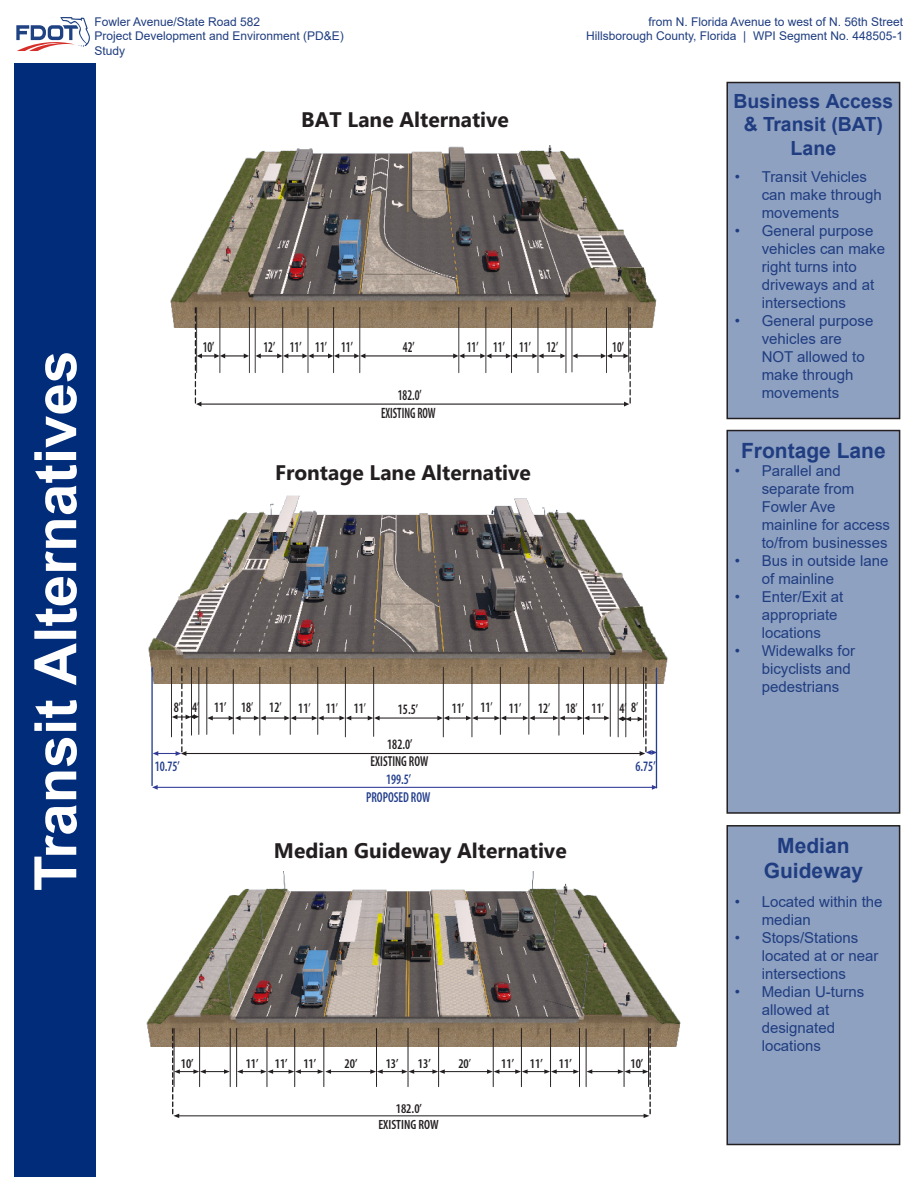
<style>
.page{position:relative;width:918px;height:1188px;background:#fff}
.page>*{position:absolute;margin:0;border:0;box-sizing:border-box;transform-origin:0 0}
.t1{font:700 58.5px "Arial";color:#fff}
.t2{font:700 21px "Microsoft New Tai Lue";color:#231f20}
.t3{font:700 21px "Arial";color:#1f3d80}
.t4{font:700 19.5px/23.4px "Arial";color:#1f3d80;text-align:center}
.t5{font:15px/18px "Arial";color:#1f3d80}
.t6{font:600 condensed 15px/18px "Myriad Pro";color:#231f20;text-align:center;scale:.78 1}
.t7{font:600 condensed 14.4px/17.2px "Myriad Pro";color:#231f20;text-align:center;scale:.86 1}
.t8{font:600 condensed 14.4px/17.2px "Myriad Pro";color:#253f8e;text-align:center;scale:.86 1}
.t9{font:600 condensed 13.35px/16px "Myriad Pro";color:#231f20;text-align:center;scale:.96 1}
.t10{font:12px/14.4px "Arial";color:#1f3d80}
.s1{font-weight:400}
</style>
<div class="page">
<svg style="left:16px;top:17px;width:74px;height:34px"></svg>
<img style="left:148px;top:495px;width:520px;height:189px">
<hr style="left:151px;top:668px;width:2px;height:117px;background:#253f8e">
<hr style="left:171px;top:667px;width:1px;height:70px;background:#231f20">
<hr style="left:233px;top:670px;width:1px;height:64px;background:#231f20">
<hr style="left:373px;top:667px;width:1px;height:69px;background:#231f20">
<hr style="left:259px;top:667px;width:1px;height:68px;background:#231f20">
<hr style="left:290px;top:667px;width:1px;height:67px;background:#231f20">
<hr style="left:317px;top:667px;width:1px;height:67px;background:#231f20">
<hr style="left:610px;top:667px;width:1px;height:69px;background:#231f20">
<hr style="left:643px;top:667px;width:1px;height:70px;background:#231f20">
<hr style="left:378px;top:718px;width:61px;height:1px;background:#231f20">
<hr style="left:198px;top:667px;width:1px;height:67px;background:#231f20">
<hr style="left:345px;top:667px;width:1px;height:70px;background:#231f20">
<svg style="left:207px;top:716px;width:173px;height:4px"></svg>
<hr style="left:559px;top:667px;width:1px;height:68px;background:#231f20">
<hr style="left:443px;top:667px;width:1px;height:70px;background:#231f20">
<hr style="left:472px;top:667px;width:1px;height:70px;background:#231f20">
<hr style="left:500px;top:667px;width:1px;height:67px;background:#231f20">
<hr style="left:529px;top:667px;width:1px;height:67px;background:#231f20">
<svg style="left:437px;top:716px;width:173px;height:4px"></svg>
<hr style="left:583px;top:667px;width:1px;height:67px;background:#231f20">
<hr style="left:206px;top:667px;width:1px;height:67px;background:#231f20">
<hr style="left:191px;top:667px;width:1px;height:68px;background:#231f20">
<hr style="left:185px;top:753px;width:456px;height:1px;background:#231f20">
<hr style="left:625px;top:667px;width:1px;height:70px;background:#231f20">
<hr style="left:656px;top:668px;width:1px;height:120px;background:#253f8e">
<hr style="left:156px;top:787px;width:497px;height:1px;background:#313c96">
<svg style="left:152px;top:785px;width:6px;height:5px"></svg>
<svg style="left:652px;top:785px;width:6px;height:5px"></svg>
<svg style="left:153px;top:668px;width:46px;height:88px"></svg>
<svg style="left:618px;top:668px;width:38px;height:88px"></svg>
<img style="left:146px;top:871px;width:535px;height:175px">
<hr style="left:178px;top:1115px;width:467px;height:1px;background:#231f20">
<hr style="left:236px;top:1028px;width:1px;height:59px;background:#231f20">
<hr style="left:267px;top:1028px;width:1px;height:59px;background:#231f20">
<hr style="left:294px;top:1028px;width:1px;height:59px;background:#231f20">
<hr style="left:648px;top:1028px;width:1px;height:59px;background:#231f20">
<hr style="left:323px;top:1028px;width:1px;height:59px;background:#231f20">
<hr style="left:550px;top:1028px;width:1px;height:59px;background:#231f20">
<hr style="left:579px;top:1028px;width:1px;height:59px;background:#231f20">
<hr style="left:230px;top:1028px;width:1px;height:59px;background:#231f20">
<hr style="left:493px;top:1028px;width:1px;height:59px;background:#231f20">
<hr style="left:521px;top:1028px;width:1px;height:59px;background:#231f20">
<hr style="left:199px;top:1028px;width:1px;height:59px;background:#231f20">
<svg style="left:172px;top:1029px;width:58px;height:89px"></svg>
<svg style="left:586px;top:1029px;width:65px;height:89px"></svg>
<hr style="left:376px;top:1028px;width:1px;height:59px;background:#231f20">
<hr style="left:408px;top:1028px;width:1px;height:59px;background:#231f20">
<hr style="left:438px;top:1028px;width:1px;height:59px;background:#231f20">
<hr style="left:443px;top:1071px;width:46px;height:1px;background:#231f20">
<svg style="left:487px;top:1069px;width:92px;height:5px"></svg>
<hr style="left:330px;top:1071px;width:42px;height:1px;background:#231f20">
<svg style="left:237px;top:1069px;width:94px;height:5px"></svg>
<svg style="left:370px;top:1069px;width:75px;height:5px"></svg>
<div style="left:15px;top:63px;width:81px;height:1114px;background:#002c79"></div>
<div style="left:727px;top:431px;width:173px;height:382px;background:#8fa1c1"></div>
<div style="left:726px;top:430px;width:174px;height:384px;border:2px solid #231f20"></div>
<div style="left:727px;top:826px;width:173px;height:319px;background:#8fa1c1"></div>
<div style="left:726px;top:825px;width:174px;height:320px;border:2px solid #231f20"></div>
<div style="left:727px;top:83px;width:173px;height:336px;background:#8fa1c1"></div>
<div style="left:726px;top:82px;width:174px;height:337px;border:2px solid #231f20"></div>
<img style="left:170px;top:145px;width:487px;height:182px">
<hr style="left:200px;top:404px;width:425px;height:1px;background:#231f20">
<hr style="left:359px;top:307px;width:1px;height:66px;background:#231f20">
<hr style="left:255px;top:307px;width:1px;height:66px;background:#231f20">
<hr style="left:282px;top:307px;width:1px;height:66px;background:#231f20">
<hr style="left:308px;top:307px;width:1px;height:66px;background:#231f20">
<hr style="left:628px;top:307px;width:1px;height:65px;background:#231f20">
<hr style="left:333px;top:307px;width:1px;height:66px;background:#231f20">
<hr style="left:458px;top:307px;width:1px;height:66px;background:#231f20">
<hr style="left:538px;top:307px;width:1px;height:66px;background:#231f20">
<hr style="left:566px;top:307px;width:1px;height:66px;background:#231f20">
<hr style="left:364px;top:355px;width:91px;height:1px;background:#231f20">
<svg style="left:256px;top:353px;width:109px;height:5px"></svg>
<hr style="left:249px;top:307px;width:1px;height:66px;background:#231f20">
<hr style="left:486px;top:307px;width:1px;height:66px;background:#231f20">
<hr style="left:511px;top:307px;width:1px;height:66px;background:#231f20">
<svg style="left:453px;top:353px;width:113px;height:5px"></svg>
<hr style="left:220px;top:307px;width:1px;height:66px;background:#231f20">
<svg style="left:195px;top:308px;width:54px;height:99px"></svg>
<svg style="left:572px;top:308px;width:59px;height:99px"></svg>
<h1 class="t1" style="left:14px;top:891px;width:542px;rotate:-90deg">Transit Alternatives</h1>
<p class="t10" style="left:94px;top:14px;width:167px">Fowler Avenue/State Road 582</p>
<p class="t10" style="left:94px;top:29px;width:251px">Project Development and Environment (PD&amp;E)<br>Study</p>
<p class="t10" style="left:649px;top:14px;width:256px">from N. Florida Avenue to west of N. 56th Street</p>
<p class="t10" style="left:586px;top:29px;width:319px">Hillsborough County, Florida | WPI Segment No. 448505-1</p>
<p class="t2" style="left:301px;top:108px;width:209px">BAT Lane Alternative</p>
<p class="t6" style="left:203px;top:337px;width:17px">10’</p>
<p class="t6" style="left:467px;top:337px;width:84px">11’ 11’ 11’</p>
<p class="t6" style="left:612px;top:337px;width:17px">10’</p>
<p class="t6" style="left:381px;top:386px;width:72px">182.0’<br>EXISTING ROW</p>
<p class="t6" style="left:263px;top:337px;width:116px">12’ 11’ 11’ 11’</p>
<p class="t6" style="left:403px;top:337px;width:17px">42’</p>
<p class="t6" style="left:546px;top:337px;width:17px">12’</p>
<p class="t2" style="left:275px;top:461px;width:257px">Frontage Lane Alternative</p>
<p class="t7" style="left:192px;top:699px;width:10px">4<span class="s1">’</span></p>
<p class="t7" style="left:174px;top:699px;width:10px">8’</p>
<p class="t7" style="left:214px;top:699px;width:178px">11’ 18<span class="s1">’</span> 12<span class="s1">’</span> 11<span class="s1">’</span> 11<span class="s1">’</span> 11<span class="s1">’</span></p>
<p class="t7" style="left:398px;top:700px;width:25px">15.5’</p>
<p class="t7" style="left:452px;top:700px;width:178px">11’ 11<span class="s1">’</span> 11<span class="s1">’</span> 12<span class="s1">’</span> 18<span class="s1">’</span> 11<span class="s1">’</span></p>
<p class="t7" style="left:619px;top:699px;width:24px">4<span class="s1">’</span> 8<span class="s1">’</span></p>
<p class="t8" style="left:155px;top:758px;width:31px">10.75’</p>
<p class="t7" style="left:371px;top:735px;width:69px">182.0’<br>EXISTING ROW</p>
<p class="t8" style="left:366px;top:771px;width:76px">199.5’<br>PROPOSED ROW</p>
<p class="t2" style="left:274px;top:839px;width:294px">Median Guideway Alternative</p>
<p class="t8" style="left:636px;top:757px;width:25px">6.75’</p>
<p class="t9" style="left:181px;top:1055px;width:15px">10’</p>
<p class="t9" style="left:501px;top:1055px;width:45px">11’ 11’</p>
<p class="t9" style="left:630px;top:1055px;width:15px">10’</p>
<p class="t9" style="left:378px;top:1100px;width:64px">182.0’<br>EXISTING ROW</p>
<p class="t9" style="left:246px;top:1055px;width:75px">11’ 11’ 11’</p>
<p class="t9" style="left:559px;top:1055px;width:15px">11’</p>
<p class="t9" style="left:345px;top:1055px;width:15px">20’</p>
<p class="t9" style="left:386px;top:1055px;width:15px">13’</p>
<p class="t9" style="left:418px;top:1055px;width:15px">13’</p>
<p class="t9" style="left:458px;top:1055px;width:15px">20<span class="s1">’</span></p>
<p class="t4" style="left:734px;top:89px;width:161px">Business Access &amp; Transit (BAT)<br>Lane</p>
<p class="t5" style="left:762px;top:167px;width:122px;text-indent:-27px">• Transit Vehicles can make through movements</p>
<p class="t5" style="left:762px;top:221px;width:125px;text-indent:-27px">• General purpose vehicles can make right turns into driveways and at intersections</p>
<p class="t5" style="left:762px;top:311px;width:113px;text-indent:-27px">• General purpose vehicles are<br>NOT allowed to make through movements</p>
<p class="t3" style="left:741px;top:435px;width:146px">Frontage Lane</p>
<p class="t5" style="left:762px;top:461px;width:130px;text-indent:-27px">• Parallel and separate from<br>Fowler Ave mainline for access to/from businesses</p>
<p class="t5" style="left:762px;top:551px;width:128px;text-indent:-27px">• Bus in outside lane of mainline</p>
<p class="t5" style="left:762px;top:587px;width:83px;text-indent:-27px">• Enter/Exit at appropriate locations</p>
<p class="t5" style="left:762px;top:641px;width:95px;text-indent:-27px">• Widewalks for bicyclists and pedestrians</p>
<p class="t3" style="left:777px;top:831px;width:74px">Median</p>
<p class="t3" style="left:764px;top:856px;width:101px">Guideway</p>
<p class="t5" style="left:762px;top:892px;width:122px;text-indent:-27px">• Located within the median</p>
<p class="t5" style="left:762px;top:928px;width:118px;text-indent:-27px">• Stops/Stations located at or near intersections</p>
<p class="t5" style="left:762px;top:982px;width:104px;text-indent:-27px">• Median U-turns allowed at designated locations</p>
</div>
